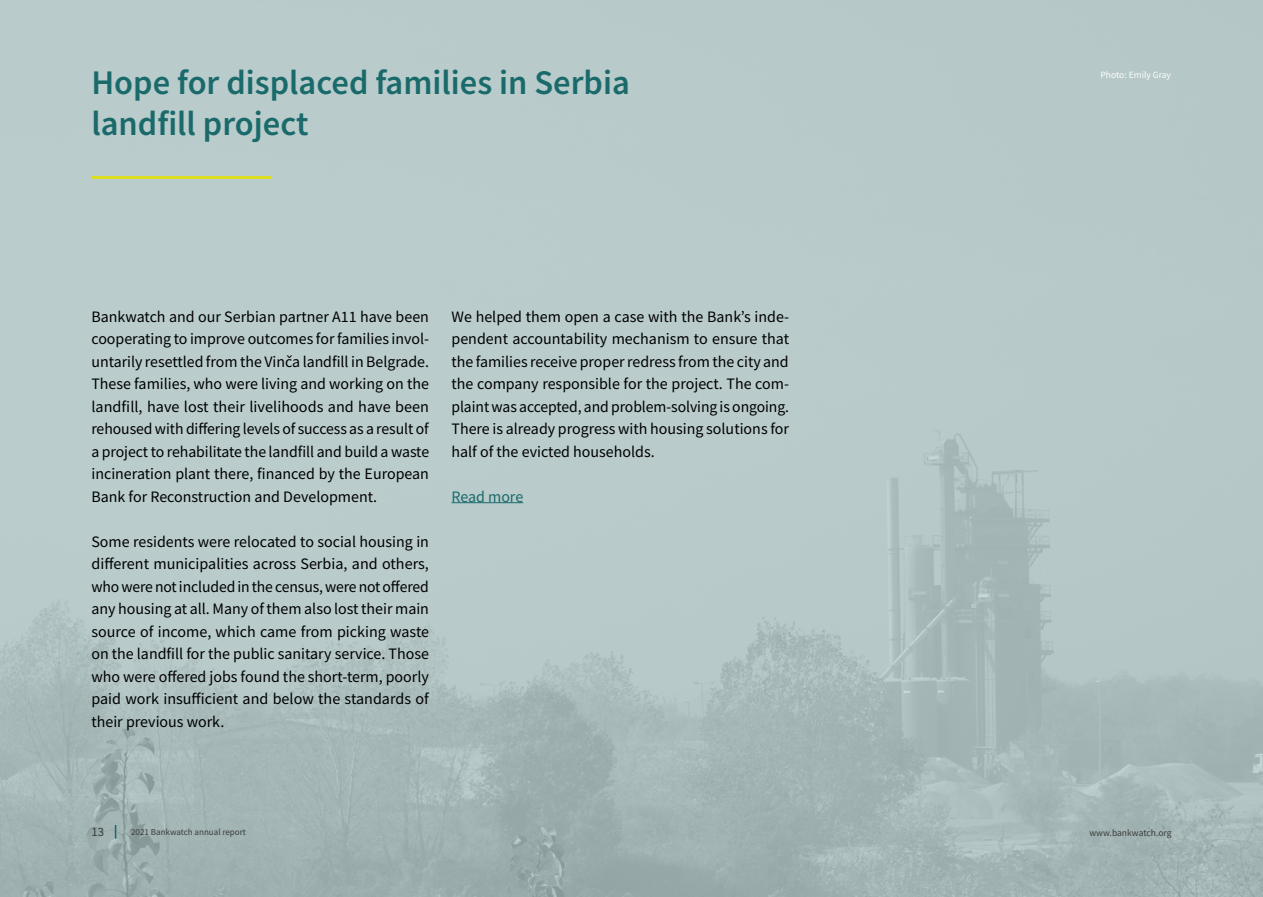
<style>
.page{position:relative;width:1263px;height:897px;background:#fff}
.page>*{position:absolute;margin:0;border:0;box-sizing:border-box;transform-origin:0 0}
.t1{font:600 34.5px/41.4px "Source Sans Pro";color:#1a6a6b}
.t2{font:15.9px/22.5px "Source Sans Pro";color:#000}
.t3{font:15.9px "Source Sans Pro";letter-spacing:-.005em;color:#1a6a6b}
.t4{font:12.75px "Source Sans Pro";color:#3c3c3b}
.t5{font:9.6px "Source Sans Pro";color:#3c3c3b}
.t6{font:9.6px "Source Sans Pro";color:#fff}
.t7{font:9px "Source Sans Pro";color:#3c3c3b}
</style>
<div class="page">
<div style="left:0;top:0;width:1263px;height:897px;background:linear-gradient(to bottom,#bfd1d1,#a6b8b8)"></div>
<hr style="left:451px;top:502px;width:72px;height:1px;background:#1a6a6b">
<hr style="left:91px;top:176px;width:180px;height:3px;background:#dedd1f">
<svg style="left:115px;top:825px;width:1px;height:14px"></svg>
<h1 class="t1" style="left:91px;top:62px;width:540px">Hope for displaced families in Serbia landfill project</h1>
<p class="t2" style="left:91px;top:305px;width:339px">Bankwatch and our Serbian partner A11 have been cooperating to improve outcomes for families invol&shy;untarily resettled from the Vinča landfill in Belgrade.<br>These families, who were living and working on the landfill, have lost their livelihoods and have been rehoused with differing levels of success as a result of a project to rehabilitate the landfill and build a waste incineration plant there, financed by the European Bank for Reconstruction and Development.</p>
<p class="t2" style="left:91px;top:530px;width:339px;text-align:justify">Some residents were relocated to social housing in different municipalities across Serbia, and others, who were not included in the census, were not offered any housing at all. Many of them also lost their main source of income, which came from picking waste on the landfill for the public sanitary service. Those who were offered jobs found the short-term, poorly paid work insufficient and below the standards of their previous work.</p>
<p class="t2" style="left:451px;top:305px;width:339px">We helped them open a case with the Bank’s inde&shy;pendent accountability mechanism to ensure that the families receive proper redress from the city and the company responsible for the project. The com&shy;plaint was accepted, and problem-solving is ongoing.<br>There is already progress with housing solutions for half of the evicted households.</p>
<p class="t3" style="left:451px;top:487px;width:73px">Read more</p>
<p class="t6" style="left:1100px;top:68px;width:72px">Photo: Emily Gray</p>
<p class="t4" style="left:91px;top:824px;width:14px">13</p>
<p class="t7" style="left:131px;top:827px;width:116px">2021 Bankwatch annual report</p>
<p class="t5" style="left:1089px;top:827px;width:84px">www.bankwatch.org</p>
</div>
